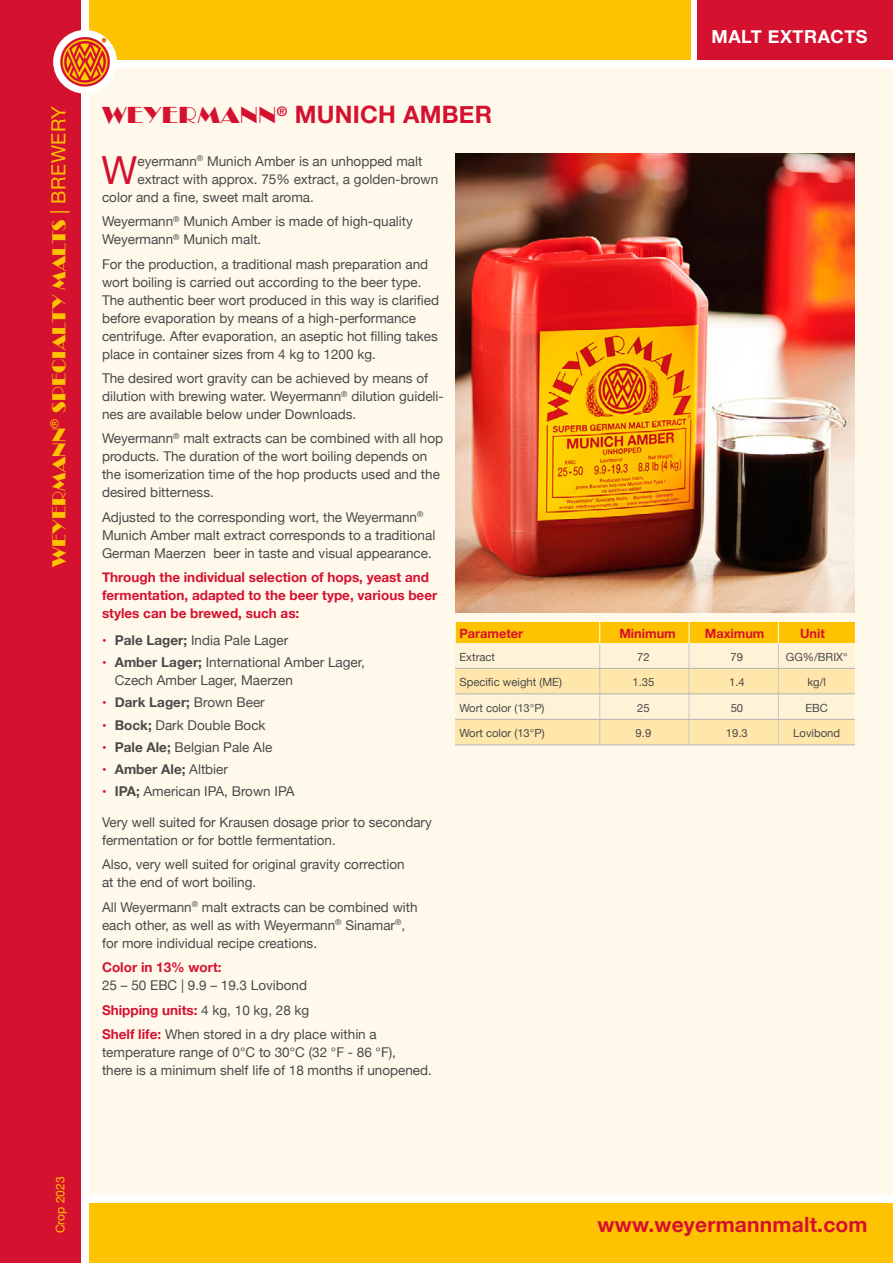
<style>
.page{position:relative;width:893px;height:1263px;background:#fff}
.page>*{position:absolute;margin:0;border:0;box-sizing:border-box;transform-origin:0 0}
.t1{font:38.7px "Helvetica Neue";color:#d51130}
.t2{font:700 24px "Helvetica Neue";letter-spacing:.01em;color:#d51130}
.t3{font:700 21px "Helvetica Neue";letter-spacing:.01em;color:#d51130}
.t4{font:19.5px "Broadway";letter-spacing:.01em;color:#fdc300}
.t5{font:700 18px "Helvetica Neue";letter-spacing:.03em;color:#fff}
.t6{font:13.5px/18px "Helvetica Neue";color:#4a4a49}
.t7{font:700 13.5px/18px "Helvetica Neue";color:#d51130}
.t8{font:700 13.5px "Helvetica Neue";color:#4a4a49}
.t9{font:700 12.75px "Helvetica Neue";color:#d51130}
.t10{font:12px "Helvetica Neue";color:#fdc300}
.t11{font:11.25px "Helvetica Neue";color:#4a4a49}
.s1{font-family:"Helvetica Neue"}
.s2{font-family:"Broadway";font-weight:400}
.s3{font-size:12.75px;color:#d51130}
.s4{font-weight:700}
.s5{font-weight:400;font-size:12.75px;color:#d51130}
.s6{font-weight:400}
.s7{font-weight:700;color:#d51130}
</style>
<div class="page">
<div style="left:89px;top:68px;width:804px;height:1127px;background:#fff9ec"></div>
<div style="left:89px;top:1203px;width:804px;height:60px;background:#fdc300"></div>
<div style="left:89px;top:0;width:602px;height:60px;background:#fdc300"></div>
<div style="left:697px;top:0;width:196px;height:60px;background:#d51130"></div>
<div style="left:0;top:0;width:81px;height:1263px;background:#d51130"></div>
<svg style="left:455px;top:622px;width:400px;height:123px;background:#fde4a0"></svg>
<hr style="left:455px;top:668px;width:145px;height:1px;background:#b3b2b2">
<hr style="left:600px;top:668px;width:89px;height:1px;background:#b3b2b2">
<hr style="left:689px;top:668px;width:89px;height:1px;background:#b3b2b2">
<hr style="left:778px;top:668px;width:77px;height:1px;background:#b3b2b2">
<hr style="left:455px;top:694px;width:145px;height:1px;background:#b3b2b2">
<hr style="left:600px;top:694px;width:89px;height:1px;background:#b3b2b2">
<hr style="left:689px;top:694px;width:89px;height:1px;background:#b3b2b2">
<hr style="left:778px;top:694px;width:77px;height:1px;background:#b3b2b2">
<hr style="left:455px;top:719px;width:145px;height:1px;background:#b3b2b2">
<hr style="left:600px;top:719px;width:89px;height:1px;background:#b3b2b2">
<hr style="left:689px;top:719px;width:89px;height:1px;background:#b3b2b2">
<hr style="left:778px;top:719px;width:77px;height:1px;background:#b3b2b2">
<hr style="left:455px;top:745px;width:145px;height:1px;background:#b3b2b2">
<hr style="left:600px;top:745px;width:89px;height:1px;background:#b3b2b2">
<hr style="left:689px;top:745px;width:89px;height:1px;background:#b3b2b2">
<hr style="left:778px;top:745px;width:77px;height:1px;background:#b3b2b2">
<img style="left:455px;top:153px;width:400px;height:459px">
<div style="left:53px;top:30px;width:64px;height:64px;background:#fff;border-radius:50%"></div>
<svg style="left:60px;top:37px;width:50px;height:50px"></svg>
<h3 class="t4" style="left:48px;top:567px;width:462px;rotate:-90deg">WEYERMANN<sup>®</sup> SPECIALTY MALTS <span class="s1">| BREWERY</span></h3>
<h2 class="t2" style="left:102px;top:96px;width:392px"><span class="s2">WEYERMANN</span><sup>®</sup> MUNICH AMBER</h2>
<h3 class="t5" style="left:711px;top:23px;width:158px">MALT EXTRACTS</h3>
<h1 class="t1" style="left:102px;top:142px;width:37px">W</h1>
<p class="t6" style="left:137px;top:153px;width:286px">eyermann<sup>®</sup> Munich Amber is an unhopped malt</p>
<p class="t6" style="left:137px;top:171px;width:302px">extract with approx. 75% extract, a golden-brown</p>
<p class="t6" style="left:102px;top:189px;width:213px">color and a fine, sweet malt aroma.</p>
<p class="t6" style="left:102px;top:213px;width:312px">Weyermann<sup>®</sup> Munich Amber is made of high-quality<br>Weyermann<sup>®</sup> Munich malt.</p>
<p class="t6" style="left:102px;top:256px;width:339px">For the production, a traditional mash preparation and wort boiling is carried out according to the beer type.<br>The authentic beer wort produced in this way is clarified before evaporation by means of a high-performance centrifuge. After evaporation, an aseptic hot filling takes place in container sizes from 4 kg to 1200 kg.</p>
<p class="t6" style="left:102px;top:370px;width:343px">The desired wort gravity can be achieved by means of dilution with brewing water. Weyermann<sup>®</sup> dilution guideli&shy;nes are available below under Downloads.</p>
<p class="t6" style="left:102px;top:430px;width:343px">Weyermann<sup>®</sup> malt extracts can be combined with all hop products. The duration of the wort boiling depends on the isomerization time of the hop products used and the desired bitterness.</p>
<p class="t6" style="left:102px;top:509px;width:335px">Adjusted to the corresponding wort, the Weyermann<sup>®<br></sup>Munich Amber malt extract corresponds to a traditional<br>German Maerzen beer in taste and visual appearance.</p>
<p class="t7" style="left:102px;top:569px;width:337px">Through the individual selection of hops, yeast and fermentation, adapted to the beer type, various beer styles can be brewed, such as:</p>
<p class="t6" style="left:102px;top:632px;width:188px"><span class="s3">•</span> <span class="s4">Pale Lager;</span> India Pale Lager</p>
<p class="t6" style="left:115px;top:654px;width:252px;text-indent:-13px"><span class="s3">•</span> <span class="s4">Amber Lager;</span> International Amber Lager,<br>Czech Amber Lager, Maerzen</p>
<p class="t8" style="left:102px;top:692px;width:164px"><span class="s5">•</span> Dark Lager; <span class="s6">Brown Beer</span></p>
<p class="t6" style="left:102px;top:716px;width:165px"><span class="s3">•</span> <span class="s4">Bock;</span> Dark Double Bock</p>
<p class="t6" style="left:102px;top:739px;width:172px"><span class="s3">•</span> <span class="s4">Pale Ale;</span> Belgian Pale Ale</p>
<p class="t8" style="left:102px;top:759px;width:127px"><span class="s5">•</span> Amber Ale; <span class="s6">Altbier</span></p>
<p class="t6" style="left:102px;top:783px;width:194px"><span class="s3">•</span> <span class="s4">IPA;</span> American IPA, Brown IPA</p>
<p class="t6" style="left:102px;top:814px;width:331px">Very well suited for Krausen dosage prior to secondary fermentation or for bottle fermentation.</p>
<p class="t6" style="left:102px;top:856px;width:304px">Also, very well suited for original gravity correction at the end of wort boiling.</p>
<p class="t6" style="left:102px;top:899px;width:317px">All Weyermann<sup>®</sup> malt extracts can be combined with each other, as well as with Weyermann<sup>®</sup> Sinamar<sup>®</sup>, for more individual recipe creations.</p>
<p class="t7" style="left:102px;top:959px;width:121px">Color in 13% wort:</p>
<p class="t6" style="left:102px;top:974px;width:276px;line-height:24.5px">25 – 50 EBC | 9.9 – 19.3 Lovibond<br><span class="s7">Shipping units:</span> 4 kg, 10 kg, 28 kg<br><span class="s7">Shelf life:</span> When stored in a dry place within a</p>
<p class="t6" style="left:102px;top:1044px;width:331px">temperature range of 0°C to 30°C (32 °F - 86 °F),<br>there is a minimum shelf life of 18 months if unopened.</p>
<p class="t9" style="left:459px;top:623px;width:65px">Parameter</p>
<p class="t9" style="left:619px;top:623px;width:58px">Minimum</p>
<p class="t9" style="left:705px;top:623px;width:61px">Maximum</p>
<p class="t9" style="left:800px;top:623px;width:26px">Unit</p>
<p class="t11" style="left:459px;top:649px;width:37px">Extract</p>
<p class="t11" style="left:637px;top:649px;width:14px">72</p>
<p class="t11" style="left:731px;top:649px;width:14px">79</p>
<p class="t11" style="left:786px;top:649px;width:63px">GG%/BRIX°</p>
<p class="t11" style="left:459px;top:674px;width:104px">Specific weight (ME)</p>
<p class="t11" style="left:632px;top:674px;width:23px">1.35</p>
<p class="t11" style="left:729px;top:674px;width:17px">1.4</p>
<p class="t11" style="left:807px;top:674px;width:20px">kg/l</p>
<p class="t11" style="left:459px;top:700px;width:87px">Wort color (13°P)</p>
<p class="t11" style="left:637px;top:700px;width:14px">25</p>
<p class="t11" style="left:731px;top:700px;width:14px">50</p>
<p class="t11" style="left:805px;top:700px;width:24px">EBC</p>
<p class="t11" style="left:459px;top:725px;width:87px">Wort color (13°P)</p>
<p class="t11" style="left:636px;top:725px;width:17px">9.9</p>
<p class="t11" style="left:726px;top:725px;width:23px">19.3</p>
<p class="t11" style="left:793px;top:725px;width:48px">Lovibond</p>
<p class="t10" style="left:52px;top:1233px;width:58px;rotate:-90deg">Crop 2023</p>
<h3 class="t3" style="left:598px;top:1208px;width:272px">www.weyermannmalt.com</h3>
</div>
